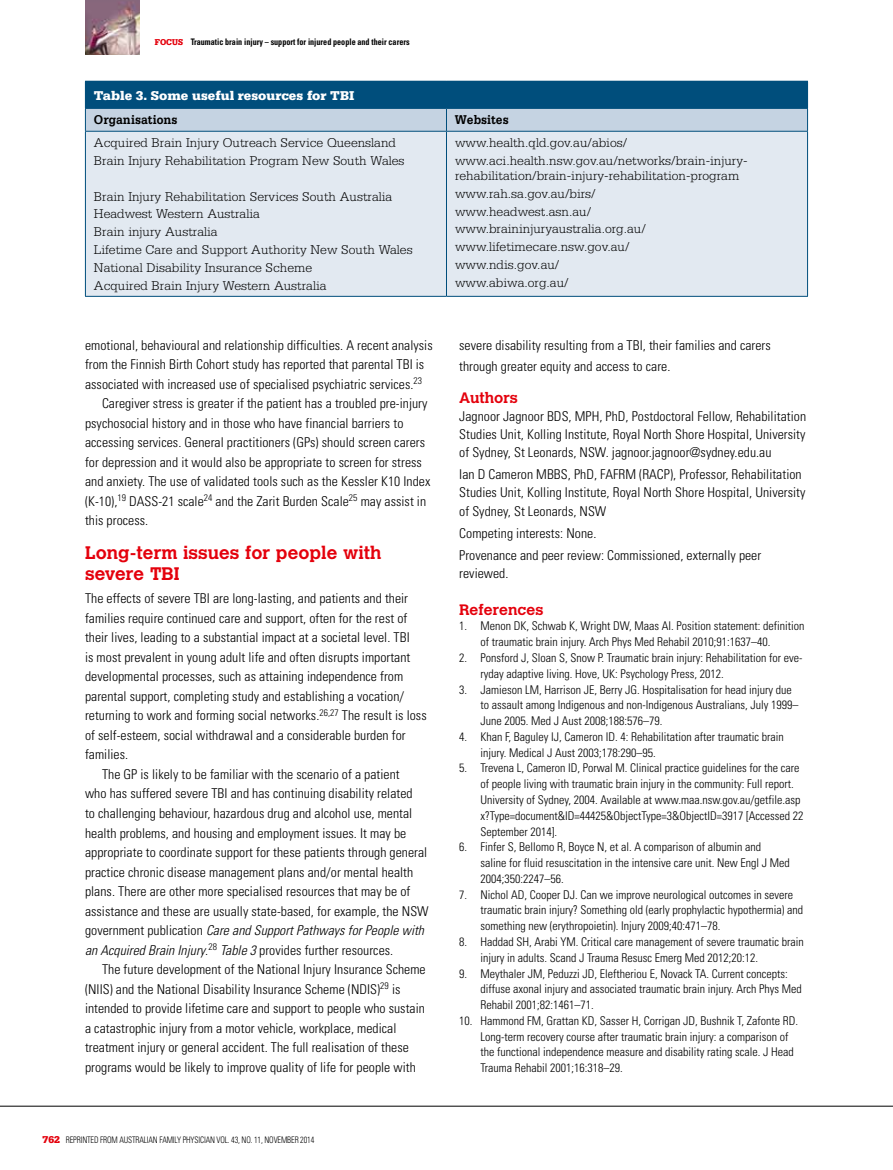
<style>
.page{position:relative;width:893px;height:1170px;background:#fff}
.page>*{position:absolute;margin:0;border:0;box-sizing:border-box;transform-origin:0 0}
.t1{font:700 18px/21px "Calvert";letter-spacing:.005em;color:#e4000c}
.t2{font:700 15px "Calvert";letter-spacing:.005em;color:#e4000c}
.t3{font:300 condensed 13.5px/18px "Univers LT";letter-spacing:.005em;color:#000}
.t4{font:300 13.5px/17.7px "Serifa LT";color:#000}
.t5{font:italic 300 condensed 13.5px "Univers LT";letter-spacing:.005em;color:#000}
.t6{font:900 13.5px "Serifa LT";color:#fff}
.t7{font:700 13.5px "Serifa LT";color:#000;scale:.9 1}
.t8{font:300 condensed 12px/15.8px "Univers LT";color:#000}
.t9{font:300 condensed 9px "Univers LT";letter-spacing:-.015em;color:#000;scale:.9 1}
.t10{font:700 condensed 9px "Univers LT";color:#000;scale:.9 1}
.s1{font-family:"Serifa LT";font-weight:900;font-stretch:normal;color:#e4000c}
.s2{font-style:normal}
.s3{font-family:"Serifa LT";font-weight:900;font-stretch:normal;font-size:10.5px;color:#e4000c}
</style>
<div class="page">
<hr style="left:0;top:1105px;width:893px;height:1px;background:#000">
<img style="left:85px;top:0;width:55px;height:54px">
<div style="left:86px;top:132px;width:721px;height:164px;background:#e2e9f1"></div>
<hr style="left:85px;top:81px;width:361px;height:1px;background:#004e7c">
<hr style="left:446px;top:81px;width:362px;height:1px;background:#004e7c">
<hr style="left:85px;top:296px;width:361px;height:1px;background:#004e7c">
<svg style="left:85px;top:82px;width:723px;height:49px;background:#5789a9"></svg>
<hr style="left:85px;top:131px;width:361px;height:1px;background:#004e7c">
<hr style="left:85px;top:132px;width:1px;height:164px;background:#004e7c">
<hr style="left:446px;top:131px;width:362px;height:1px;background:#004e7c">
<hr style="left:446px;top:132px;width:1px;height:164px;background:#004e7c">
<hr style="left:807px;top:132px;width:1px;height:164px;background:#004e7c">
<hr style="left:446px;top:296px;width:362px;height:1px;background:#004e7c">
<p class="t10" style="left:155px;top:36px;width:285px"><span class="s1">FOCUS</span> Traumatic brain injury – support for injured people and their carers</p>
<p class="t6" style="left:94px;top:87px;width:262px">Table 3. Some useful resources for TBI</p>
<p class="t7" style="left:94px;top:112px;width:95px">Organisations</p>
<p class="t7" style="left:455px;top:112px;width:61px">Websites</p>
<p class="t4" style="left:94px;top:134px;width:312px">Acquired Brain Injury Outreach Service Queensland<br>Brain Injury Rehabilitation Program New South Wales</p>
<p class="t4" style="left:94px;top:187px;width:320px">Brain Injury Rehabilitation Services South Australia Headwest Western Australia<br>Brain injury Australia<br>Lifetime Care and Support Authority New South Wales National Disability Insurance Scheme<br>Acquired Brain Injury Western Australia</p>
<p class="t4" style="left:455px;top:134px;width:294px">www.health.qld.gov.au/abios/ www.aci.health.nsw.gov.au/networks/brain-injury-</p>
<p class="t4" style="left:455px;top:167px;width:286px">rehabilitation/brain-injury-rehabilitation-program www.rah.sa.gov.au/birs/<br>www.headwest.asn.au/ www.braininjuryaustralia.org.au/ www.lifetimecare.nsw.gov.au/<br>www.ndis.gov.au/<br>www.abiwa.org.au/</p>
<p class="t3" style="left:85px;top:336px;width:349px">emotional, behavioural and relationship difficulties. A recent analysis</p>
<p class="t3" style="left:85px;top:355px;width:341px">from the Finnish Birth Cohort study has reported that parental TBI is</p>
<p class="t3" style="left:85px;top:375px;width:339px">associated with increased use of specialised psychiatric services.<sup>23</sup></p>
<p class="t3" style="left:102px;top:394px;width:327px">Caregiver stress is greater if the patient has a troubled pre-injury</p>
<p class="t3" style="left:85px;top:414px;width:320px">psychosocial history and in those who have financial barriers to</p>
<p class="t3" style="left:85px;top:433px;width:341px">accessing services. General practitioners (GPs) should screen carers</p>
<p class="t3" style="left:85px;top:453px;width:338px">for depression and it would also be appropriate to screen for stress</p>
<p class="t3" style="left:85px;top:472px;width:347px">and anxiety. The use of validated tools such as the Kessler K10 Index</p>
<p class="t3" style="left:85px;top:492px;width:343px">(K-10),<sup>19</sup> DASS-21 scale<sup>24</sup> and the Zarit Burden Scale<sup>25</sup> may assist in</p>
<p class="t3" style="left:85px;top:511px;width:65px">this process.</p>
<h1 class="t1" style="left:85px;top:542px;width:298px">Long-term issues for people with severe TBI</h1>
<p class="t3" style="left:85px;top:589px;width:325px">The effects of severe TBI are long-lasting, and patients and their</p>
<p class="t3" style="left:85px;top:609px;width:324px">families require continued care and support, often for the rest of</p>
<p class="t3" style="left:85px;top:628px;width:326px">their lives, leading to a substantial impact at a societal level. TBI</p>
<p class="t3" style="left:85px;top:648px;width:327px">is most prevalent in young adult life and often disrupts important</p>
<p class="t3" style="left:85px;top:667px;width:320px">developmental processes, such as attaining independence from</p>
<p class="t3" style="left:85px;top:687px;width:321px">parental support, completing study and establishing a vocation/</p>
<p class="t3" style="left:85px;top:706px;width:343px">returning to work and forming social networks.<sup>26,27</sup> The result is loss</p>
<p class="t3" style="left:85px;top:726px;width:322px">of self-esteem, social withdrawal and a considerable burden for</p>
<p class="t3" style="left:85px;top:745px;width:45px">families.</p>
<p class="t3" style="left:102px;top:765px;width:299px">The GP is likely to be familiar with the scenario of a patient</p>
<p class="t3" style="left:85px;top:784px;width:329px">who has suffered severe TBI and has continuing disability related</p>
<p class="t3" style="left:85px;top:804px;width:329px">to challenging behaviour, hazardous drug and alcohol use, mental</p>
<p class="t3" style="left:85px;top:823px;width:323px">health problems, and housing and employment issues. It may be</p>
<p class="t3" style="left:85px;top:843px;width:344px">appropriate to coordinate support for these patients through general</p>
<p class="t3" style="left:85px;top:862px;width:330px">practice chronic disease management plans and/or mental health</p>
<p class="t3" style="left:85px;top:882px;width:327px">plans. There are other more specialised resources that may be of</p>
<p class="t3" style="left:85px;top:901px;width:345px">assistance and these are usually state-based, for example, the NSW</p>
<p class="t5" style="left:85px;top:922px;width:341px"><span class="s2">government publication</span> Care and Support Pathways for People with</p>
<p class="t5" style="left:85px;top:941px;width:310px">an Acquired Brain Injury<span class="s2">.</span><sup>28</sup> Table 3 <span class="s2">provides further resources.</span></p>
<p class="t3" style="left:102px;top:960px;width:325px">The future development of the National Injury Insurance Scheme</p>
<p class="t3" style="left:85px;top:979px;width:317px">(NIIS) and the National Disability Insurance Scheme (NDIS)<sup>29</sup> is</p>
<p class="t3" style="left:85px;top:999px;width:341px">intended to provide lifetime care and support to people who sustain</p>
<p class="t3" style="left:85px;top:1018px;width:313px">a catastrophic injury from a motor vehicle, workplace, medical</p>
<p class="t3" style="left:85px;top:1038px;width:325px">treatment injury or general accident. The full realisation of these</p>
<p class="t3" style="left:85px;top:1057px;width:332px">programs would be likely to improve quality of life for people with</p>
<p class="t9" style="left:43px;top:1133px;width:303px"><span class="s3">762</span> REPRINTED FROM AUSTRALIAN FAMILY PHYSICIAN VOL. 43, NO. 11, NOVEMBER 2014</p>
<p class="t3" style="left:459px;top:334px;width:313px;line-height:21px">severe disability resulting from a TBI, their families and carers through greater equity and access to care.</p>
<p class="t2" style="left:459px;top:388px;width:60px">Authors</p>
<p class="t3" style="left:459px;top:407px;width:348px;text-align:justify">Jagnoor Jagnoor BDS, MPH, PhD, Postdoctoral Fellow, Rehabilitation Studies Unit, Kolling Institute, Royal North Shore Hospital, University of Sydney, St Leonards, NSW. jagnoor.jagnoor@sydney.edu.au</p>
<p class="t3" style="left:459px;top:465px;width:348px">Ian D Cameron MBBS, PhD, FAFRM (RACP), Professor, Rehabilitation<br>Studies Unit, Kolling Institute, Royal North Shore Hospital, University of Sydney, St Leonards, NSW</p>
<p class="t3" style="left:459px;top:522px;width:304px;line-height:22.2px">Competing interests: None.<br>Provenance and peer review: Commissioned, externally peer</p>
<p class="t3" style="left:459px;top:564px;width:51px">reviewed.</p>
<p class="t2" style="left:459px;top:599px;width:86px">References</p>
<p class="t8" style="left:480px;top:618px;width:325px;text-indent:-21px">1. Menon DK, Schwab K, Wright DW, Maas AI. Position statement: definition of traumatic brain injury. Arch Phys Med Rehabil 2010;91:1637–40.</p>
<p class="t8" style="left:480px;top:649px;width:324px;text-indent:-21px">2. Ponsford J, Sloan S, Snow P. Traumatic brain injury: Rehabilitation for eve&shy;ryday adaptive living. Hove, UK: Psychology Press, 2012.</p>
<p class="t8" style="left:480px;top:681px;width:319px;text-indent:-21px">3. Jamieson LM, Harrison JE, Berry JG. Hospitalisation for head injury due to assault among Indigenous and non-Indigenous Australians, July 1999–<br>June 2005. Med J Aust 2008;188:576–79.</p>
<p class="t8" style="left:480px;top:728px;width:305px;text-indent:-21px">4. Khan F, Baguley IJ, Cameron ID. 4: Rehabilitation after traumatic brain injury. Medical J Aust 2003;178:290–95.</p>
<p class="t8" style="left:480px;top:760px;width:324px;text-indent:-21px">5. Trevena L, Cameron ID, Porwal M. Clinical practice guidelines for the care of people living with traumatic brain injury in the community: Full report.<br>University of Sydney, 2004. Available at www.maa.nsw.gov.au/getfile.asp x?Type=document&amp;ID=44425&amp;ObjectType=3&amp;ObjectID=3917 [Accessed 22<br>September 2014].</p>
<p class="t8" style="left:480px;top:839px;width:311px;text-indent:-21px">6. Finfer S, Bellomo R, Boyce N, et al. A comparison of albumin and saline for fluid resuscitation in the intensive care unit. New Engl J Med<br>2004;350:2247–56.</p>
<p class="t8" style="left:480px;top:886px;width:324px;text-indent:-21px">7. Nichol AD, Cooper DJ. Can we improve neurological outcomes in severe traumatic brain injury? Something old (early prophylactic hypothermia) and something new (erythropoietin). Injury 2009;40:471–78.</p>
<p class="t8" style="left:480px;top:933px;width:325px;text-indent:-21px">8. Haddad SH, Arabi YM. Critical care management of severe traumatic brain injury in adults. Scand J Trauma Resusc Emerg Med 2012;20:12.</p>
<p class="t8" style="left:480px;top:965px;width:323px;text-indent:-21px">9. Meythaler JM, Peduzzi JD, Eleftheriou E, Novack TA. Current concepts: diffuse axonal injury and associated traumatic brain injury. Arch Phys Med<br>Rehabil 2001;82:1461–71.</p>
<p class="t8" style="left:480px;top:1012px;width:319px;text-indent:-21px">10. Hammond FM, Grattan KD, Sasser H, Corrigan JD, Bushnik T, Zafonte RD.<br>Long-term recovery course after traumatic brain injury: a comparison of the functional independence measure and disability rating scale. J Head Trauma Rehabil 2001;16:318–29.</p>
</div>
